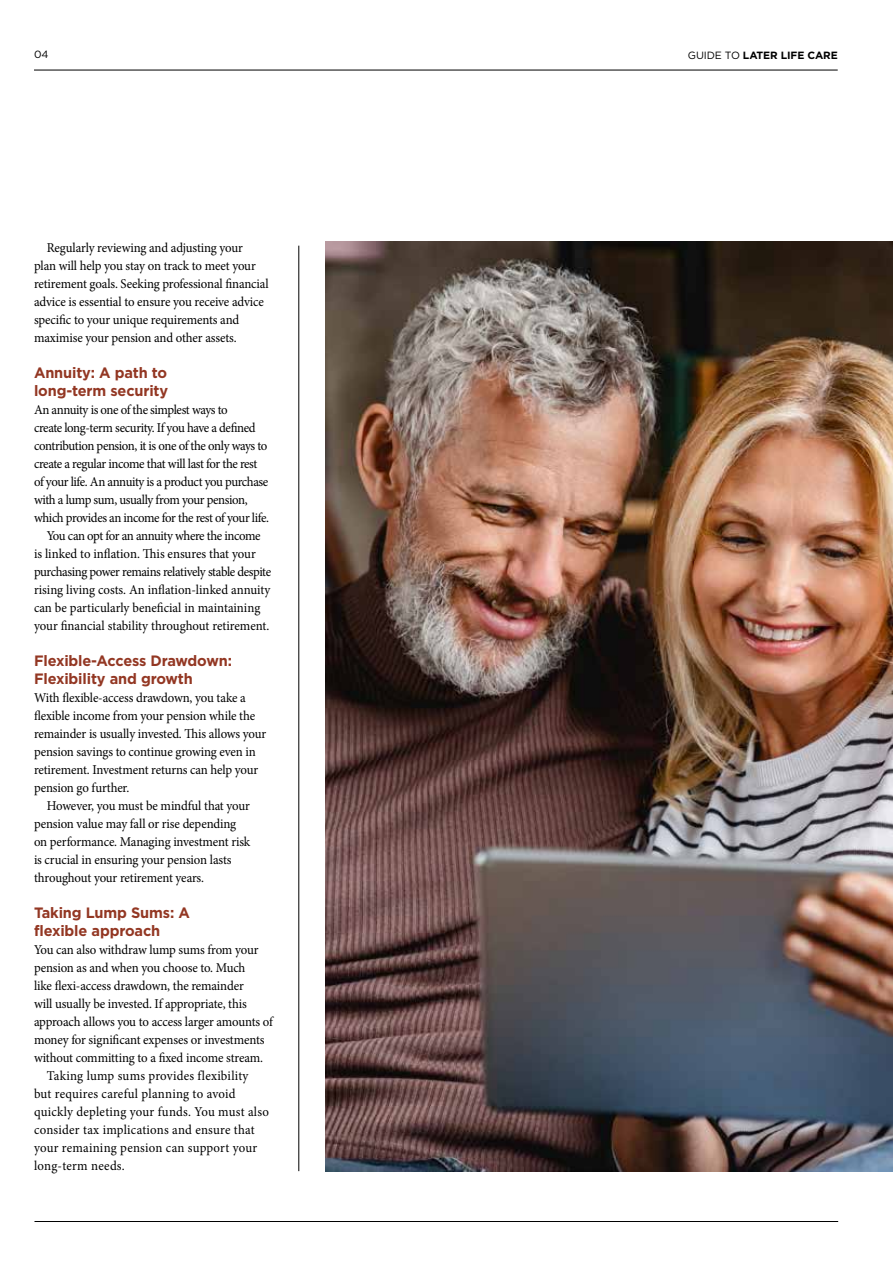
<style>
.page{position:relative;width:893px;height:1263px;background:#fff}
.page>*{position:absolute;margin:0;border:0;box-sizing:border-box;transform-origin:0 0}
.t1{font:700 15px/18px "Gotham HTF";letter-spacing:-.01em;color:#933723}
.t2{font:13.5px/18px "Minion Pro";letter-spacing:-.01em;color:#000;scale:.95 1}
.t3{font:13.5px "Minion Pro";letter-spacing:-.035em;color:#000;scale:.95 1}
.t4{font:13.5px "Minion Pro";letter-spacing:.015em;color:#000;scale:.95 1}
.t5{font:13.5px "Minion Pro";letter-spacing:.02em;color:#000;scale:.95 1}
.t6{font:13.5px "Minion Pro";letter-spacing:-.03em;color:#000;scale:.95 1}
.t7{font:700 10.5px "Gotham HTF";letter-spacing:-.01em;color:#000}
.t8{font:10.5px "Gotham HTF";color:#000}
.s1{font-weight:400}
</style>
<div class="page">
<hr style="left:34px;top:70px;width:804px;height:1px;background:#000">
<hr style="left:34px;top:1221px;width:804px;height:1px;background:#000">
<hr style="left:299px;top:246px;width:1px;height:925px;background:#000">
<img style="left:325px;top:242px;width:568px;height:929px">
<p class="t8" style="left:34px;top:49px;width:16px">04</p>
<p class="t2" style="left:34px;top:239px;width:249px;text-indent:13px">Regularly reviewing and adjusting your<br>plan will help you stay on track to meet your retirement goals. Seeking professional financial advice is essential to ensure you receive advice specific to your unique requirements and maximise your pension and other assets.</p>
<p class="t1" style="left:34px;top:363px;width:136px">Annuity: A path to long-term security</p>
<p class="t3" style="left:34px;top:401px;width:205px">An annuity is one of the simplest ways to</p>
<p class="t6" style="left:34px;top:419px;width:235px">create long-term security. If you have a defined</p>
<p class="t3" style="left:34px;top:437px;width:247px">contribution pension, it is one of the only ways to</p>
<p class="t3" style="left:34px;top:455px;width:237px">create a regular income that will last for the rest</p>
<p class="t3" style="left:34px;top:473px;width:248px">of your life. An annuity is a product you purchase</p>
<p class="t6" style="left:34px;top:491px;width:226px">with a lump sum, usually from your pension,</p>
<p class="t3" style="left:34px;top:509px;width:249px">which provides an income for the rest of your life.</p>
<p class="t3" style="left:47px;top:527px;width:227px">You can opt for an annuity where the income</p>
<p class="t2" style="left:34px;top:545px;width:235px">is linked to inflation. This ensures that your</p>
<p class="t3" style="left:34px;top:563px;width:251px">purchasing power remains relatively stable despite</p>
<p class="t2" style="left:34px;top:581px;width:250px">rising living costs. An inflation-linked annuity</p>
<p class="t2" style="left:34px;top:599px;width:240px">can be particularly beneficial in maintaining</p>
<p class="t2" style="left:34px;top:617px;width:249px">your financial stability throughout retirement.</p>
<p class="t1" style="left:34px;top:651px;width:200px">Flexible-Access Drawdown:<br>Flexibility and growth</p>
<p class="t2" style="left:34px;top:689px;width:246px">With flexible-access drawdown, you take a flexible income from your pension while the remainder is usually invested. This allows your pension savings to continue growing even in retirement. Investment returns can help your pension go further.</p>
<p class="t2" style="left:34px;top:797px;width:229px;text-indent:13px">However, you must be mindful that your pension value may fall or rise depending on performance. Managing investment risk is crucial in ensuring your pension lasts throughout your retirement years.</p>
<p class="t1" style="left:34px;top:903px;width:157px">Taking Lump Sums: A flexible approach</p>
<p class="t2" style="left:34px;top:941px;width:238px">You can also withdraw lump sums from your</p>
<p class="t2" style="left:34px;top:959px;width:224px">pension as and when you choose to. Much</p>
<p class="t2" style="left:34px;top:977px;width:222px">like flexi-access drawdown, the remainder</p>
<p class="t2" style="left:34px;top:995px;width:226px">will usually be invested. If appropriate, this</p>
<p class="t2" style="left:34px;top:1013px;width:253px">approach allows you to access larger amounts of</p>
<p class="t2" style="left:34px;top:1031px;width:244px">money for significant expenses or investments</p>
<p class="t2" style="left:34px;top:1049px;width:243px">without committing to a fixed income stream.</p>
<p class="t5" style="left:47px;top:1067px;width:214px">Taking lump sums provides flexibility</p>
<p class="t4" style="left:34px;top:1085px;width:214px">but requires careful planning to avoid</p>
<p class="t4" style="left:34px;top:1103px;width:249px">quickly depleting your funds. You must also</p>
<p class="t5" style="left:34px;top:1121px;width:234px">consider tax implications and ensure that</p>
<p class="t4" style="left:34px;top:1139px;width:237px">your remaining pension can support your</p>
<p class="t5" style="left:34px;top:1157px;width:97px">long-term needs.</p>
<p class="t7" style="left:688px;top:49px;width:151px"><span class="s1">GUIDE TO</span> LATER LIFE CARE</p>
</div>
